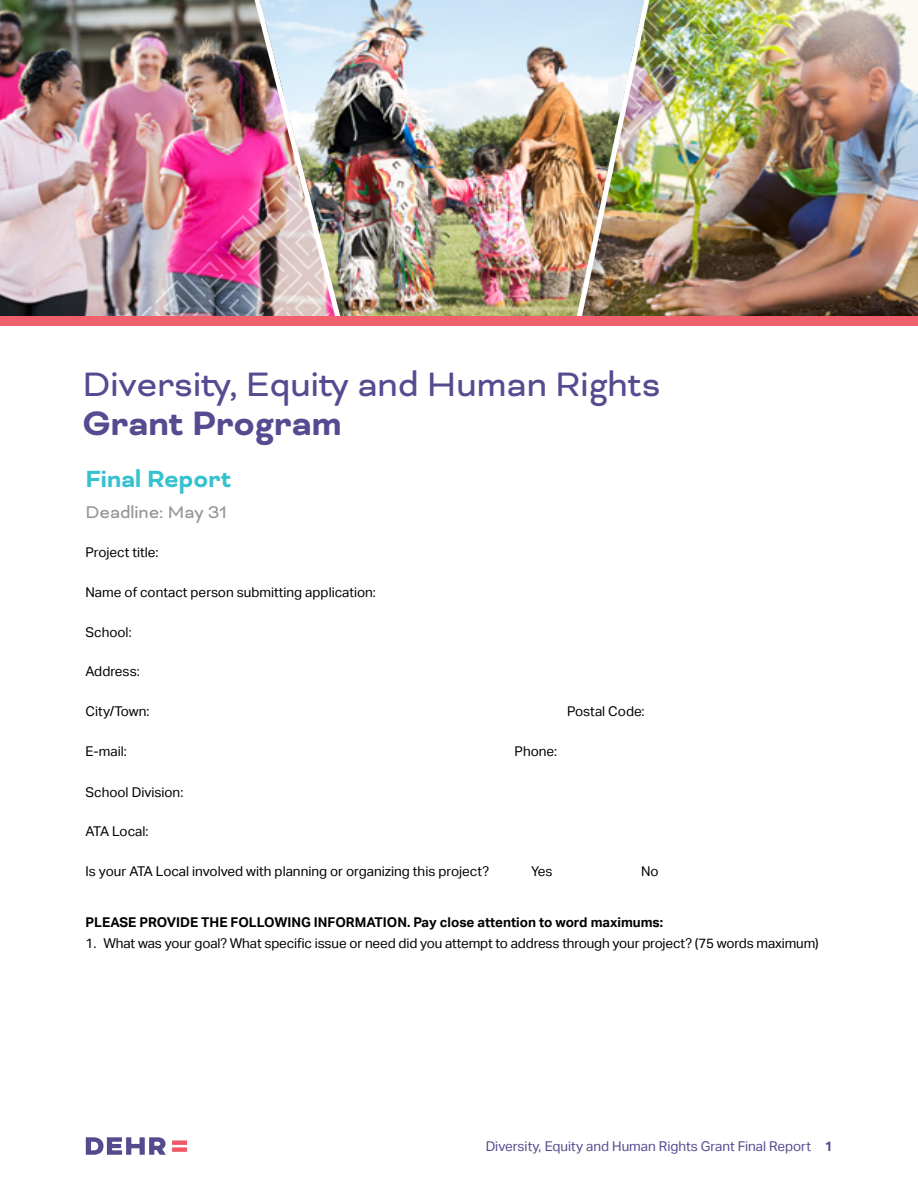
<style>
.page{position:relative;width:918px;height:1188px;background:#fff}
.page>*{position:absolute;margin:0;border:0;box-sizing:border-box;transform-origin:0 0}
.t1{font:39px "Bicyclette";color:#564b90}
.t2{font:700 39px "Bicyclette";color:#564b90}
.t3{font:700 27px "Bicyclette";color:#36c1cf}
.t4{font:19.5px "Bicyclette";color:#939598}
.t5{font:13.5px "Aktiv Grotesk";color:#000}
.t6{font:700 13.5px "Aktiv Grotesk";color:#000}
.t7{font:13.5px "Aktiv Grotesk";color:#574b90}
.s1{font-weight:700}
</style>
<div class="page">
<img style="left:0;top:0;width:246px;height:316px">
<img style="left:656px;top:0;width:262px;height:316px">
<svg style="left:86px;top:1137px;width:80px;height:18px"></svg>
<div style="left:172px;top:1140px;width:15px;height:5px;background:#f05767"></div>
<div style="left:172px;top:1147px;width:15px;height:5px;background:#f05767"></div>
<img style="left:132px;top:155px;width:114px;height:161px">
<img style="left:656px;top:0;width:129px;height:184px">
<img style="left:246px;top:0;width:410px;height:316px">
<div style="left:0;top:316px;width:918px;height:10px;background:#f1616d"></div>
<h1 class="t1" style="left:82px;top:362px;width:580px">Diversity, Equity and Human Rights</h1>
<h1 class="t2" style="left:82px;top:401px;width:260px">Grant Program</h1>
<h2 class="t3" style="left:86px;top:463px;width:147px">Final Report</h2>
<h3 class="t4" style="left:86px;top:501px;width:143px">Deadline: May 31</h3>
<p class="t5" style="left:86px;top:545px;width:74px">Project title:</p>
<p class="t5" style="left:86px;top:584px;width:292px">Name of contact person submitting application:</p>
<p class="t5" style="left:86px;top:624px;width:48px">School:</p>
<p class="t5" style="left:86px;top:664px;width:56px">Address:</p>
<p class="t5" style="left:86px;top:703px;width:65px">City/Town:</p>
<p class="t5" style="left:567px;top:703px;width:79px">Postal Code:</p>
<p class="t5" style="left:86px;top:743px;width:43px">E-mail:</p>
<p class="t5" style="left:515px;top:743px;width:44px">Phone:</p>
<p class="t5" style="left:86px;top:784px;width:99px">School Division:</p>
<p class="t5" style="left:86px;top:824px;width:64px">ATA Local:</p>
<p class="t5" style="left:86px;top:863px;width:405px">Is your ATA Local involved with planning or organizing this project?</p>
<p class="t5" style="left:531px;top:863px;width:23px">Yes</p>
<p class="t5" style="left:641px;top:863px;width:19px">No</p>
<p class="t6" style="left:86px;top:914px;width:579px">PLEASE PROVIDE THE FOLLOWING INFORMATION. Pay close attention to word maximums:</p>
<p class="t5" style="left:86px;top:936px;width:735px">1. What was your goal? What specific issue or need did you attempt to address through your project? (75 words maximum)</p>
<p class="t7" style="left:486px;top:1138px;width:349px">Diversity, Equity and Human Rights Grant Final Report <span class="s1">1</span></p>
</div>
